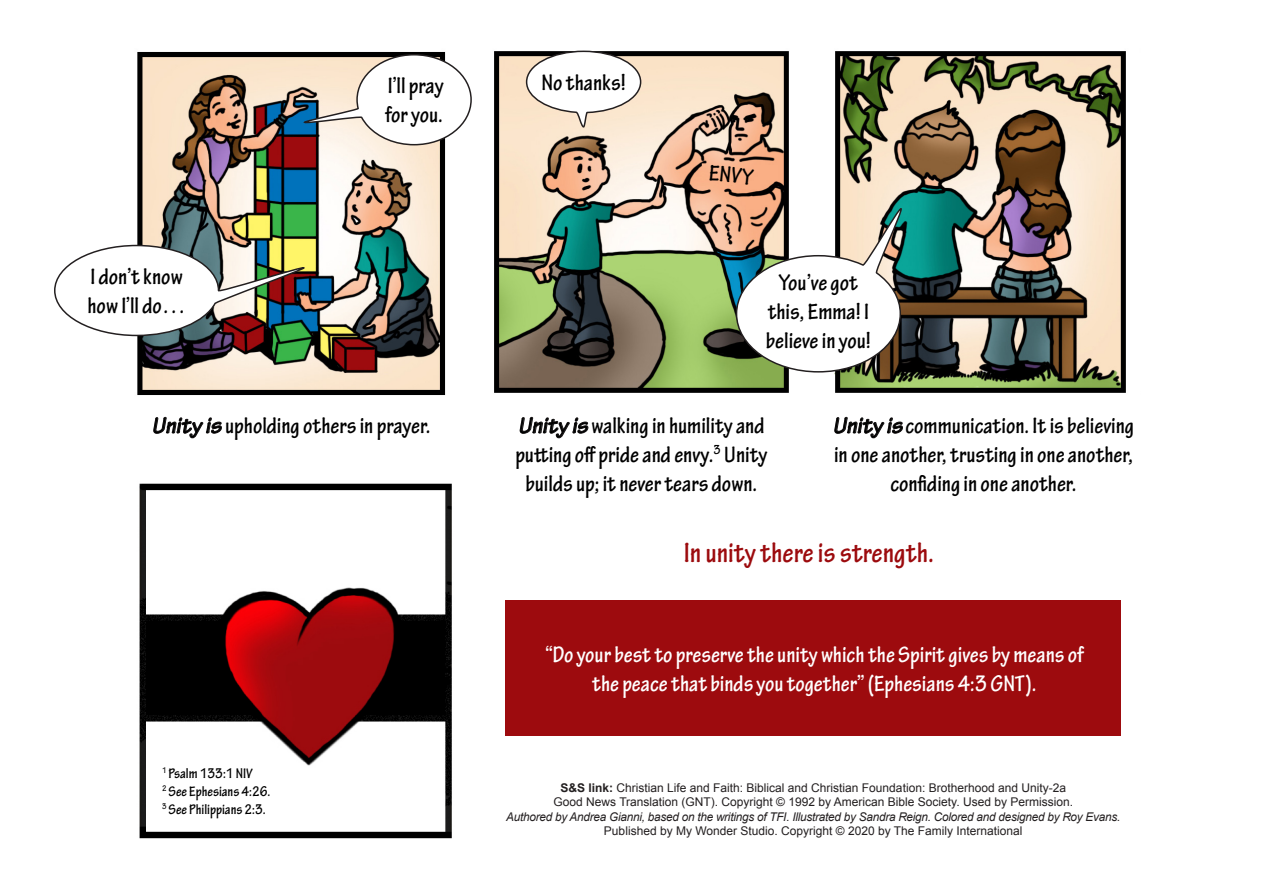
<style>
.page{position:relative;width:1263px;height:893px;background:#fff}
.page>*{position:absolute;margin:0;border:0;box-sizing:border-box;transform-origin:0 0}
.t1{font:700 condensed 30px "Tekton Pro";color:#9c0b0e}
.t2{font:700 condensed 24px/28.8px "Tekton Pro";color:#000;text-align:center}
.t3{font:700 condensed 24px/28.8px "Tekton Pro";color:#fff;text-align:center}
.t4{font:700 condensed 15px "Tekton Pro";color:#000}
.t5{font:12px "Arial";color:#231f20}
.t6{font:italic 12px "Arial";letter-spacing:-.02em;color:#231f20}
.s1{font-style:italic;font-stretch:normal}
.s2{font-weight:700}
</style>
<div class="page">
<img style="left:137px;top:51px;width:309px;height:344px">
<img style="left:494px;top:51px;width:295px;height:342px">
<img style="left:834px;top:51px;width:292px;height:342px">
<img style="left:139px;top:483px;width:313px;height:356px">
<svg style="left:153px;top:416px;width:69px;height:23px"></svg>
<svg style="left:519px;top:416px;width:70px;height:23px"></svg>
<svg style="left:834px;top:416px;width:69px;height:23px"></svg>
<div style="left:505px;top:601px;width:616px;height:135px;background:#9d0b0e"></div>
<svg style="left:54px;top:244px;width:253px;height:93px"></svg>
<svg style="left:735px;top:205px;width:168px;height:168px"></svg>
<svg style="left:304px;top:53px;width:168px;height:93px"></svg>
<svg style="left:525px;top:50px;width:117px;height:78px"></svg>
<p class="t2" style="left:385px;top:72px;width:60px;text-align:left">I’ll pray for you.</p>
<p class="t2" style="left:541px;top:69px;width:86px">No thanks!</p>
<p class="t2" style="left:711px;top:159px;width:46px;rotate:6deg">ENVY</p>
<p class="t2" style="left:87px;top:263px;width:100px;text-align:left">I don’t know how I’ll do…</p>
<p class="t2" style="left:766px;top:269px;width:106px">You’ve got this, Emma! I believe in you!</p>
<p class="t2" style="left:152px;top:411px;width:280px"><span class="s1">Unity is</span> upholding others in prayer.</p>
<p class="t2" style="left:515px;top:411px;width:254px"><span class="s1">Unity is</span> walking in humility and putting off pride and envy.<sup>3</sup> Unity builds up; it never tears down.</p>
<p class="t2" style="left:833px;top:411px;width:303px"><span class="s1">Unity is</span> communication. It is believing in one another, trusting in one another, confiding in one another.</p>
<p class="t1" style="left:684px;top:535px;width:252px">In unity there is strength.</p>
<p class="t4" style="left:162px;top:764px;width:92px"><sup>1</sup> Psalm 133:1 NIV</p>
<p class="t4" style="left:162px;top:782px;width:110px"><sup>2</sup> See Ephesians 4:26.</p>
<p class="t4" style="left:162px;top:800px;width:105px"><sup>3</sup> See Philippians 2:3.</p>
<p class="t3" style="left:545px;top:640px;width:540px">“Do your best to preserve the unity which the Spirit gives by means of the peace that binds you together” (Ephesians 4:3 GNT).</p>
<p class="t5" style="left:560px;top:779px;width:507px"><span class="s2">S&amp;S link:</span> Christian Life and Faith: Biblical and Christian Foundation: Brotherhood and Unity-2a</p>
<p class="t5" style="left:553px;top:794px;width:521px">Good News Translation (GNT). Copyright © 1992 by American Bible Society. Used by Permission.</p>
<p class="t6" style="left:506px;top:809px;width:616px">Authored by Andrea Gianni, based on the writings of TFI. Illustrated by Sandra Reign. Colored and designed by Roy Evans.</p>
<p class="t5" style="left:604px;top:822px;width:420px">Published by My Wonder Studio. Copyright © 2020 by The Family International</p>
</div>
